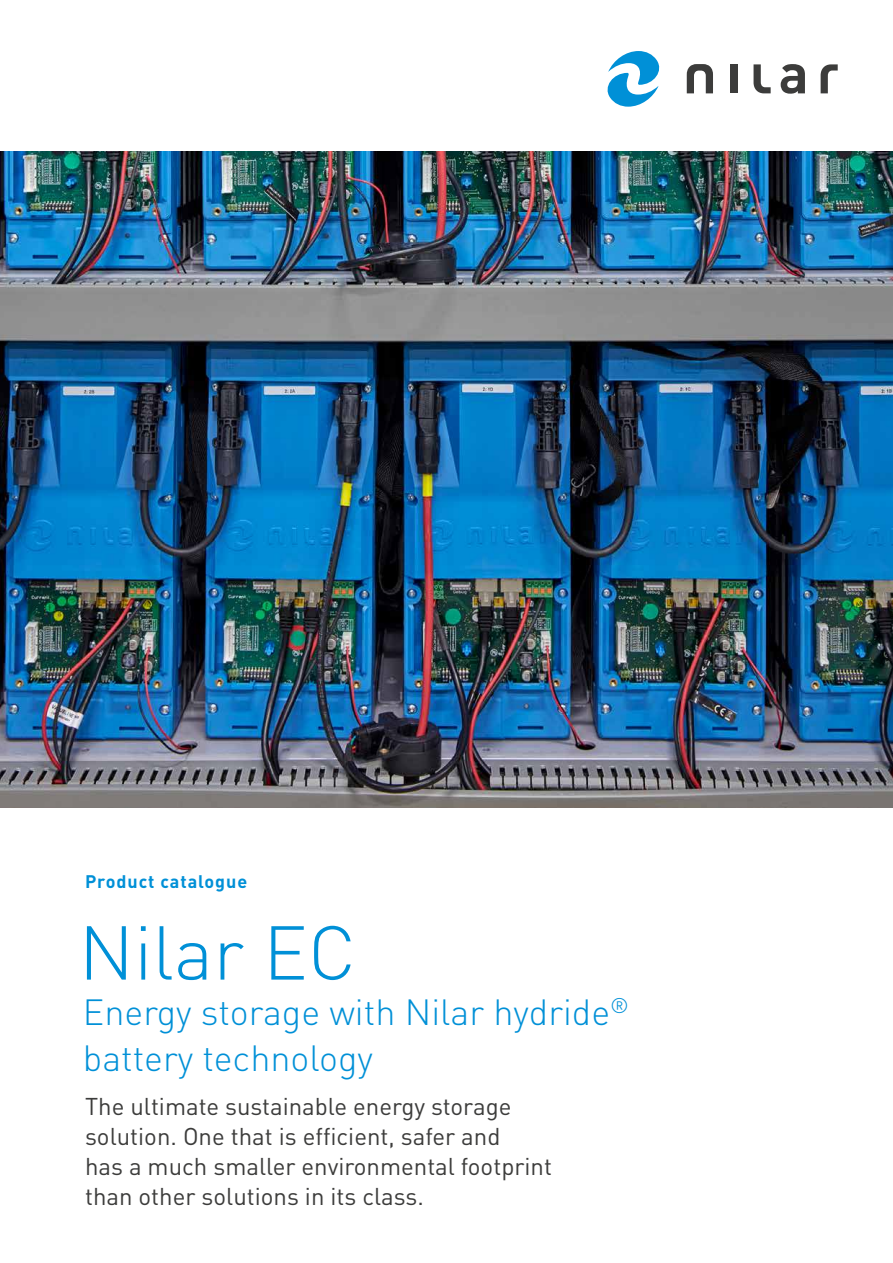
<style>
.page{position:relative;width:893px;height:1263px;background:#fff}
.page>*{position:absolute;margin:0;border:0;box-sizing:border-box;transform-origin:0 0}
.t1{font:300 75px "DIN";color:#0090d7}
.t2{font:300 36px/46.5px "DIN";color:#0090d7}
.t3{font:24px/30px "DIN";color:#3c3c3b}
.t4{font:700 18px "DIN";letter-spacing:.05em;color:#0090d7}
</style>
<div class="page">
<img style="left:0;top:152px;width:893px;height:656px">
<div style="left:730px;top:64px;width:7px;height:29px;background:#3c3c3b"></div>
<svg style="left:753px;top:64px;width:18px;height:29px"></svg>
<svg style="left:821px;top:64px;width:17px;height:29px"></svg>
<svg style="left:781px;top:64px;width:24px;height:30px"></svg>
<svg style="left:687px;top:64px;width:26px;height:29px"></svg>
<svg style="left:608px;top:51px;width:52px;height:56px"></svg>
<p class="t4" style="left:85px;top:870px;width:164px">Product catalogue</p>
<h1 class="t1" style="left:79px;top:906px;width:279px">Nilar EC</h1>
<h2 class="t2" style="left:83px;top:988px;width:548px">Energy storage with Nilar hydride<sup>® </sup>battery technology</h2>
<p class="t3" style="left:85px;top:1090px;width:468px">The ultimate sustainable energy storage solution. One that is efficient, safer and<br>has a much smaller environmental footprint than other solutions in its class.</p>
</div>
